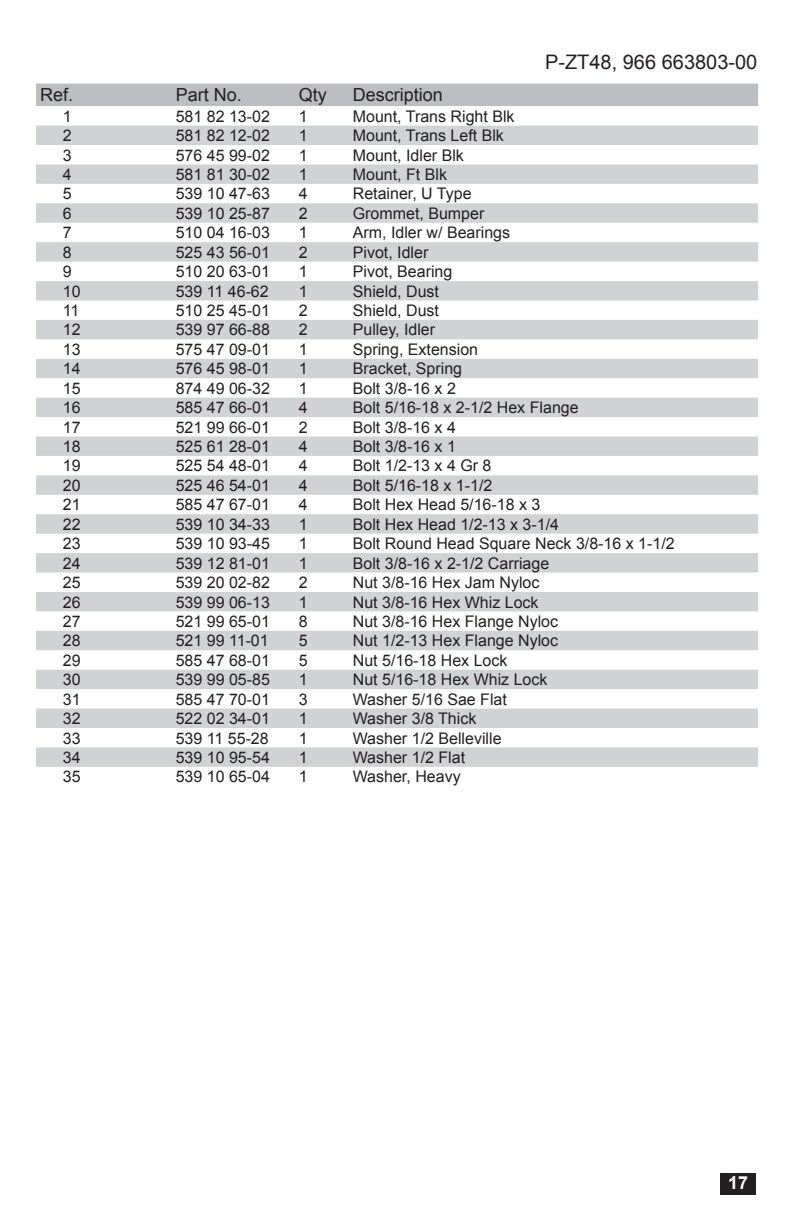
<style>
.page{position:relative;width:792px;height:1224px;background:#fff}
.page>*{position:absolute;margin:0;border:0;box-sizing:border-box;transform-origin:0 0}
.t1{font:20px "Arial";color:#231f20}
.Part_Head{font:18px "Arial";color:#231f20}
.t2{font:700 18px "Arial";color:#fff}
.PARTS{font:16px "Arial";color:#231f20}
</style>
<div class="page">
<div style="left:721px;top:1174px;width:35px;height:21px;background:#231f20"></div>
<div style="left:36px;top:84px;width:722px;height:22px;background:#bcbdc0"></div>
<svg style="left:36px;top:126px;width:722px;height:641px"></svg>
<p class="t1" style="left:545px;top:48px;width:214px">P-ZT48, 966 663803-00</p>
<p class="Part_Head" style="left:40px;top:83px;width:35px">Ref.</p>
<p class="Part_Head" style="left:176px;top:83px;width:68px">Part No.</p>
<p class="Part_Head" style="left:299px;top:83px;width:30px">Qty</p>
<p class="Part_Head" style="left:353px;top:83px;width:92px">Description</p>
<p class="PARTS" style="left:63px;top:106px;width:10px">1</p>
<p class="PARTS" style="left:176px;top:106px;width:96px">581 82 13-02</p>
<p class="PARTS" style="left:299px;top:106px;width:10px">1</p>
<p class="PARTS" style="left:353px;top:106px;width:163px">Mount, Trans Right Blk</p>
<p class="PARTS" style="left:63px;top:125px;width:10px">2</p>
<p class="PARTS" style="left:176px;top:125px;width:96px">581 82 12-02</p>
<p class="PARTS" style="left:299px;top:125px;width:10px">1</p>
<p class="PARTS" style="left:353px;top:125px;width:153px">Mount, Trans Left Blk</p>
<p class="PARTS" style="left:63px;top:144px;width:10px">3</p>
<p class="PARTS" style="left:176px;top:144px;width:96px">576 45 99-02</p>
<p class="PARTS" style="left:299px;top:144px;width:10px">1</p>
<p class="PARTS" style="left:353px;top:144px;width:113px">Mount, Idler Blk</p>
<p class="PARTS" style="left:63px;top:164px;width:10px">4</p>
<p class="PARTS" style="left:176px;top:164px;width:96px">581 81 30-02</p>
<p class="PARTS" style="left:299px;top:164px;width:10px">1</p>
<p class="PARTS" style="left:353px;top:164px;width:96px">Mount, Ft Blk</p>
<p class="PARTS" style="left:63px;top:183px;width:10px">5</p>
<p class="PARTS" style="left:176px;top:183px;width:96px">539 10 47-63</p>
<p class="PARTS" style="left:299px;top:183px;width:10px">4</p>
<p class="PARTS" style="left:353px;top:183px;width:120px">Retainer, U Type</p>
<p class="PARTS" style="left:63px;top:203px;width:10px">6</p>
<p class="PARTS" style="left:176px;top:203px;width:96px">539 10 25-87</p>
<p class="PARTS" style="left:299px;top:203px;width:10px">2</p>
<p class="PARTS" style="left:353px;top:203px;width:133px">Grommet, Bumper</p>
<p class="PARTS" style="left:63px;top:222px;width:10px">7</p>
<p class="PARTS" style="left:176px;top:222px;width:96px">510 04 16-03</p>
<p class="PARTS" style="left:299px;top:222px;width:10px">1</p>
<p class="PARTS" style="left:353px;top:222px;width:159px">Arm, Idler w/ Bearings</p>
<p class="PARTS" style="left:63px;top:242px;width:10px">8</p>
<p class="PARTS" style="left:176px;top:242px;width:96px">525 43 56-01</p>
<p class="PARTS" style="left:299px;top:242px;width:10px">2</p>
<p class="PARTS" style="left:353px;top:242px;width:77px">Pivot, Idler</p>
<p class="PARTS" style="left:63px;top:261px;width:10px">9</p>
<p class="PARTS" style="left:176px;top:261px;width:96px">510 20 63-01</p>
<p class="PARTS" style="left:299px;top:261px;width:10px">1</p>
<p class="PARTS" style="left:353px;top:261px;width:101px">Pivot, Bearing</p>
<p class="PARTS" style="left:63px;top:281px;width:19px">10</p>
<p class="PARTS" style="left:176px;top:281px;width:95px">539 11 46-62</p>
<p class="PARTS" style="left:299px;top:281px;width:10px">1</p>
<p class="PARTS" style="left:353px;top:281px;width:88px">Shield, Dust</p>
<p class="PARTS" style="left:63px;top:300px;width:18px">11</p>
<p class="PARTS" style="left:176px;top:300px;width:96px">510 25 45-01</p>
<p class="PARTS" style="left:299px;top:300px;width:10px">2</p>
<p class="PARTS" style="left:353px;top:300px;width:88px">Shield, Dust</p>
<p class="PARTS" style="left:63px;top:319px;width:19px">12</p>
<p class="PARTS" style="left:176px;top:319px;width:96px">539 97 66-88</p>
<p class="PARTS" style="left:299px;top:319px;width:10px">2</p>
<p class="PARTS" style="left:353px;top:319px;width:84px">Pulley, Idler</p>
<p class="PARTS" style="left:63px;top:339px;width:19px">13</p>
<p class="PARTS" style="left:176px;top:339px;width:96px">575 47 09-01</p>
<p class="PARTS" style="left:299px;top:339px;width:10px">1</p>
<p class="PARTS" style="left:353px;top:339px;width:127px">Spring, Extension</p>
<p class="PARTS" style="left:63px;top:358px;width:19px">14</p>
<p class="PARTS" style="left:176px;top:358px;width:96px">576 45 98-01</p>
<p class="PARTS" style="left:299px;top:358px;width:10px">1</p>
<p class="PARTS" style="left:353px;top:358px;width:111px">Bracket, Spring</p>
<p class="PARTS" style="left:63px;top:378px;width:19px">15</p>
<p class="PARTS" style="left:176px;top:378px;width:96px">874 49 06-32</p>
<p class="PARTS" style="left:299px;top:378px;width:10px">1</p>
<p class="PARTS" style="left:353px;top:378px;width:105px">Bolt 3/8-16 x 2</p>
<p class="PARTS" style="left:63px;top:397px;width:19px">16</p>
<p class="PARTS" style="left:176px;top:397px;width:96px">585 47 66-01</p>
<p class="PARTS" style="left:299px;top:397px;width:10px">4</p>
<p class="PARTS" style="left:353px;top:397px;width:227px">Bolt 5/16-18 x 2-1/2 Hex Flange</p>
<p class="PARTS" style="left:63px;top:417px;width:19px">17</p>
<p class="PARTS" style="left:176px;top:417px;width:96px">521 99 66-01</p>
<p class="PARTS" style="left:299px;top:417px;width:10px">2</p>
<p class="PARTS" style="left:353px;top:417px;width:105px">Bolt 3/8-16 x 4</p>
<p class="PARTS" style="left:63px;top:436px;width:19px">18</p>
<p class="PARTS" style="left:176px;top:436px;width:96px">525 61 28-01</p>
<p class="PARTS" style="left:299px;top:436px;width:10px">4</p>
<p class="PARTS" style="left:353px;top:436px;width:105px">Bolt 3/8-16 x 1</p>
<p class="PARTS" style="left:63px;top:455px;width:19px">19</p>
<p class="PARTS" style="left:176px;top:455px;width:96px">525 54 48-01</p>
<p class="PARTS" style="left:299px;top:455px;width:10px">4</p>
<p class="PARTS" style="left:353px;top:455px;width:140px">Bolt 1/2-13 x 4 Gr 8</p>
<p class="PARTS" style="left:63px;top:475px;width:19px">20</p>
<p class="PARTS" style="left:176px;top:475px;width:96px">525 46 54-01</p>
<p class="PARTS" style="left:299px;top:475px;width:10px">4</p>
<p class="PARTS" style="left:353px;top:475px;width:141px">Bolt 5/16-18 x 1-1/2</p>
<p class="PARTS" style="left:63px;top:494px;width:19px">21</p>
<p class="PARTS" style="left:176px;top:494px;width:96px">585 47 67-01</p>
<p class="PARTS" style="left:299px;top:494px;width:10px">4</p>
<p class="PARTS" style="left:353px;top:494px;width:189px">Bolt Hex Head 5/16-18 x 3</p>
<p class="PARTS" style="left:63px;top:514px;width:19px">22</p>
<p class="PARTS" style="left:176px;top:514px;width:96px">539 10 34-33</p>
<p class="PARTS" style="left:299px;top:514px;width:10px">1</p>
<p class="PARTS" style="left:353px;top:514px;width:208px">Bolt Hex Head 1/2-13 x 3-1/4</p>
<p class="PARTS" style="left:63px;top:533px;width:19px">23</p>
<p class="PARTS" style="left:176px;top:533px;width:96px">539 10 93-45</p>
<p class="PARTS" style="left:299px;top:533px;width:10px">1</p>
<p class="PARTS" style="left:353px;top:533px;width:323px">Bolt Round Head Square Neck 3/8-16 x 1-1/2</p>
<p class="PARTS" style="left:63px;top:553px;width:19px">24</p>
<p class="PARTS" style="left:176px;top:553px;width:96px">539 12 81-01</p>
<p class="PARTS" style="left:299px;top:553px;width:10px">1</p>
<p class="PARTS" style="left:353px;top:553px;width:198px">Bolt 3/8-16 x 2-1/2 Carriage</p>
<p class="PARTS" style="left:63px;top:572px;width:19px">25</p>
<p class="PARTS" style="left:176px;top:572px;width:96px">539 20 02-82</p>
<p class="PARTS" style="left:299px;top:572px;width:10px">2</p>
<p class="PARTS" style="left:353px;top:572px;width:188px">Nut 3/8-16 Hex Jam Nyloc</p>
<p class="PARTS" style="left:63px;top:591px;width:19px">26</p>
<p class="PARTS" style="left:176px;top:591px;width:96px">539 99 06-13</p>
<p class="PARTS" style="left:299px;top:591px;width:10px">1</p>
<p class="PARTS" style="left:353px;top:591px;width:187px">Nut 3/8-16 Hex Whiz Lock</p>
<p class="PARTS" style="left:63px;top:611px;width:19px">27</p>
<p class="PARTS" style="left:176px;top:611px;width:96px">521 99 65-01</p>
<p class="PARTS" style="left:299px;top:611px;width:10px">8</p>
<p class="PARTS" style="left:353px;top:611px;width:207px">Nut 3/8-16 Hex Flange Nyloc</p>
<p class="PARTS" style="left:63px;top:630px;width:19px">28</p>
<p class="PARTS" style="left:176px;top:630px;width:95px">521 99 11-01</p>
<p class="PARTS" style="left:299px;top:630px;width:10px">5</p>
<p class="PARTS" style="left:353px;top:630px;width:207px">Nut 1/2-13 Hex Flange Nyloc</p>
<p class="PARTS" style="left:63px;top:650px;width:19px">29</p>
<p class="PARTS" style="left:176px;top:650px;width:96px">585 47 68-01</p>
<p class="PARTS" style="left:299px;top:650px;width:10px">5</p>
<p class="PARTS" style="left:353px;top:650px;width:156px">Nut 5/16-18 Hex Lock</p>
<p class="PARTS" style="left:63px;top:669px;width:19px">30</p>
<p class="PARTS" style="left:176px;top:669px;width:96px">539 99 05-85</p>
<p class="PARTS" style="left:299px;top:669px;width:10px">1</p>
<p class="PARTS" style="left:353px;top:669px;width:196px">Nut 5/16-18 Hex Whiz Lock</p>
<p class="PARTS" style="left:63px;top:689px;width:19px">31</p>
<p class="PARTS" style="left:176px;top:689px;width:96px">585 47 70-01</p>
<p class="PARTS" style="left:299px;top:689px;width:10px">3</p>
<p class="PARTS" style="left:353px;top:689px;width:156px">Washer 5/16 Sae Flat</p>
<p class="PARTS" style="left:63px;top:708px;width:19px">32</p>
<p class="PARTS" style="left:176px;top:708px;width:96px">522 02 34-01</p>
<p class="PARTS" style="left:299px;top:708px;width:10px">1</p>
<p class="PARTS" style="left:353px;top:708px;width:125px">Washer 3/8 Thick</p>
<p class="PARTS" style="left:63px;top:727px;width:19px">33</p>
<p class="PARTS" style="left:176px;top:727px;width:95px">539 11 55-28</p>
<p class="PARTS" style="left:299px;top:727px;width:10px">1</p>
<p class="PARTS" style="left:353px;top:727px;width:150px">Washer 1/2 Belleville</p>
<p class="PARTS" style="left:63px;top:747px;width:19px">34</p>
<p class="PARTS" style="left:176px;top:747px;width:96px">539 10 95-54</p>
<p class="PARTS" style="left:299px;top:747px;width:10px">1</p>
<p class="PARTS" style="left:353px;top:747px;width:114px">Washer 1/2 Flat</p>
<p class="PARTS" style="left:63px;top:766px;width:19px">35</p>
<p class="PARTS" style="left:176px;top:766px;width:96px">539 10 65-04</p>
<p class="PARTS" style="left:299px;top:766px;width:10px">1</p>
<p class="PARTS" style="left:353px;top:766px;width:109px">Washer, Heavy</p>
<p class="t2" style="left:728px;top:1171px;width:22px">17</p>
</div>
